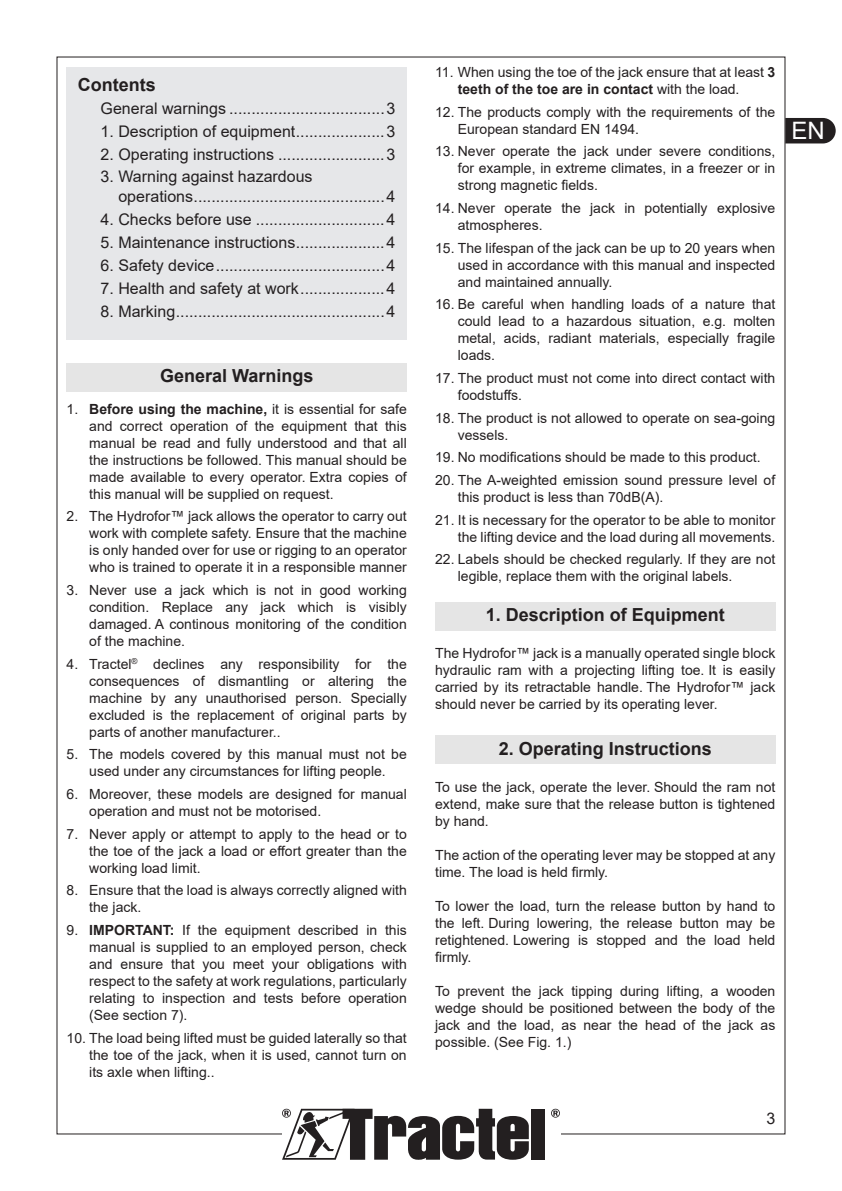
<style>
.page{position:relative;width:842px;height:1191px;background:#fff}
.page>*{position:absolute;margin:0;border:0;box-sizing:border-box;transform-origin:0 0}
.t1{font:24px "Arial";color:#fff}
.T_niv1_sans_n____Li1{font:700 18px "Arial";color:#231f20}
.TDM_Titre{font:700 18px "Arial";color:#231f20}
.TDM_niv1{font:16px/20px "Arial";color:#231f20}
.Txt_espacé{font:14px/17px "Arial";color:#231f20;text-align:justify}
.s1{font-weight:700}
</style>
<div class="page">
<div style="left:531px;top:1109px;width:13px;height:50px;background:#231f20"></div>
<svg style="left:282px;top:1108px;width:247px;height:51px"></svg>
<svg style="left:551px;top:1108px;width:9px;height:9px"></svg>
<svg style="left:785px;top:118px;width:51px;height:25px"></svg>
<div style="left:67px;top:363px;width:340px;height:29px;background:#e5e5e5"></div>
<div style="left:435px;top:602px;width:340px;height:28px;background:#e5e5e5"></div>
<div style="left:435px;top:736px;width:340px;height:28px;background:#e5e5e5"></div>
<div style="left:67px;top:67px;width:340px;height:272px;background:#e6e7e9"></div>
<p class="TDM_Titre" style="left:78px;top:73px;width:79px">Contents</p>
<p class="TDM_niv1" style="left:101px;top:98px;width:127px">General warnings</p>
<p class="TDM_niv1" style="left:387px;top:98px;width:10px">3</p>
<p class="TDM_niv1" style="left:101px;top:121px;width:196px">1. Description of equipment</p>
<p class="TDM_niv1" style="left:387px;top:121px;width:10px">3</p>
<p class="TDM_niv1" style="left:101px;top:144px;width:175px">2. Operating instructions</p>
<p class="TDM_niv1" style="left:387px;top:144px;width:10px">3</p>
<p class="TDM_niv1" style="left:118px;top:167px;width:196px;text-indent:-18px">3. Warning against hazardous operations</p>
<p class="TDM_niv1" style="left:387px;top:187px;width:10px">4</p>
<p class="TDM_niv1" style="left:101px;top:210px;width:153px">4. Checks before use</p>
<p class="TDM_niv1" style="left:387px;top:210px;width:10px">4</p>
<p class="TDM_niv1" style="left:101px;top:232px;width:196px">5. Maintenance instructions</p>
<p class="TDM_niv1" style="left:387px;top:232px;width:10px">4</p>
<p class="TDM_niv1" style="left:101px;top:255px;width:115px">6. Safety device</p>
<p class="TDM_niv1" style="left:387px;top:255px;width:10px">4</p>
<p class="TDM_niv1" style="left:101px;top:278px;width:200px">7. Health and safety at work</p>
<p class="TDM_niv1" style="left:387px;top:278px;width:10px">4</p>
<p class="TDM_niv1" style="left:101px;top:301px;width:76px">8. Marking</p>
<p class="TDM_niv1" style="left:387px;top:301px;width:10px">4</p>
<p class="T_niv1_sans_n____Li1" style="left:160px;top:364px;width:155px">General Warnings</p>
<p class="Txt_espacé" style="left:89px;top:400px;width:319px;text-indent:-23px">1. <span class="s1">Before using the machine,</span> it is essential for safe and correct operation of the equipment that this manual be read and fully understood and that all the instructions be followed. This manual should be made available to every operator. Extra copies of this manual will be supplied on request.</p>
<p class="Txt_espacé" style="left:89px;top:508px;width:319px;text-indent:-23px">2. The Hydrofor™ jack allows the operator to carry out work with complete safety. Ensure that the machine is only handed over for use or rigging to an operator who is trained to operate it in a responsible manner</p>
<p class="Txt_espacé" style="left:89px;top:581px;width:319px;text-indent:-23px">3. Never use a jack which is not in good working condition. Replace any jack which is visibly damaged. A continous monitoring of the condition of the machine.</p>
<p class="Txt_espacé" style="left:89px;top:655px;width:319px;text-indent:-23px">4. Tractel<sup>®</sup> declines any responsibility for the consequences of dismantling or altering the machine by any unauthorised person. Specially excluded is the replacement of original parts by parts of another manufacturer..</p>
<p class="Txt_espacé" style="left:67px;top:746px;width:342px;text-align:center">5. The models covered by this manual must not be used under any circumstances for lifting people.</p>
<p class="Txt_espacé" style="left:89px;top:785px;width:319px;text-indent:-23px">6. Moreover, these models are designed for manual operation and must not be motorised.</p>
<p class="Txt_espacé" style="left:89px;top:825px;width:319px;text-indent:-23px">7. Never apply or attempt to apply to the head or to the toe of the jack a load or effort greater than the working load limit.</p>
<p class="Txt_espacé" style="left:89px;top:882px;width:319px;text-indent:-23px">8. Ensure that the load is always correctly aligned with the jack.</p>
<p class="Txt_espacé" style="left:89px;top:921px;width:319px;text-indent:-23px">9. <span class="s1">IMPORTANT:</span> If the equipment described in this manual is supplied to an employed person, check and ensure that you meet your obligations with respect to the safety at work regulations, particularly relating to inspection and tests before operation (See section 7).</p>
<p class="Txt_espacé" style="left:89px;top:1029px;width:319px;text-indent:-23px">10. The load being lifted must be guided laterally so that the toe of the jack, when it is used, cannot turn on its axle when lifting..</p>
<p class="Txt_espacé" style="left:458px;top:63px;width:319px;text-indent:-23px">11. When using the toe of the jack ensure that at least <span class="s1">3 teeth of the toe are in contact</span> with the load.</p>
<p class="Txt_espacé" style="left:458px;top:103px;width:319px;text-indent:-23px">12. The products comply with the requirements of the<br>European standard EN 1494.</p>
<p class="Txt_espacé" style="left:458px;top:143px;width:319px;text-indent:-23px">13. Never operate the jack under severe conditions, for example, in extreme climates, in a freezer or in strong magnetic fields.</p>
<p class="Txt_espacé" style="left:458px;top:199px;width:319px;text-indent:-23px">14. Never operate the jack in potentially explosive atmospheres.</p>
<p class="Txt_espacé" style="left:458px;top:239px;width:319px;text-indent:-23px">15. The lifespan of the jack can be up to 20 years when used in accordance with this manual and inspected and maintained annually.</p>
<p class="Txt_espacé" style="left:458px;top:296px;width:319px;text-indent:-23px">16. Be careful when handling loads of a nature that could lead to a hazardous situation, e.g. molten metal, acids, radiant materials, especially fragile loads.</p>
<p class="Txt_espacé" style="left:458px;top:369px;width:319px;text-indent:-23px">17. The product must not come into direct contact with foodstuffs.</p>
<p class="Txt_espacé" style="left:458px;top:409px;width:319px;text-indent:-23px">18. The product is not allowed to operate on sea-going vessels.</p>
<p class="Txt_espacé" style="left:435px;top:449px;width:327px">19. No modifications should be made to this product.</p>
<p class="Txt_espacé" style="left:458px;top:471px;width:319px;text-indent:-23px">20. The A-weighted emission sound pressure level of this product is less than 70dB(A).</p>
<p class="Txt_espacé" style="left:435px;top:511px;width:342px;text-align:right">21. It is necessary for the operator to be able to monitor the lifting device and the load during all movements.</p>
<p class="Txt_espacé" style="left:458px;top:551px;width:319px;text-indent:-23px">22. Labels should be checked regularly. If they are not legible, replace them with the original labels.</p>
<p class="T_niv1_sans_n____Li1" style="left:486px;top:603px;width:241px">1. Description of Equipment</p>
<p class="Txt_espacé" style="left:435px;top:644px;width:342px">The Hydrofor™ jack is a manually operated single block hydraulic ram with a projecting lifting toe. It is easily carried by its retractable handle. The Hydrofor™ jack should never be carried by its operating lever.</p>
<p class="T_niv1_sans_n____Li1" style="left:499px;top:736px;width:215px">2. Operating Instructions</p>
<p class="Txt_espacé" style="left:435px;top:778px;width:342px">To use the jack, operate the lever. Should the ram not extend, make sure that the release button is tightened by hand.</p>
<p class="Txt_espacé" style="left:435px;top:846px;width:342px">The action of the operating lever may be stopped at any time. The load is held firmly.</p>
<p class="Txt_espacé" style="left:435px;top:897px;width:342px">To lower the load, turn the release button by hand to the left. During lowering, the release button may be retightened. Lowering is stopped and the load held firmly.</p>
<p class="Txt_espacé" style="left:435px;top:982px;width:342px">To prevent the jack tipping during lifting, a wooden wedge should be positioned between the body of the jack and the load, as near the head of the jack as possible. (See Fig. 1.)</p>
<h1 class="t1" style="left:792px;top:114px;width:35px">EN</h1>
<p class="TDM_niv1" style="left:766px;top:1108px;width:10px">3</p>
</div>
